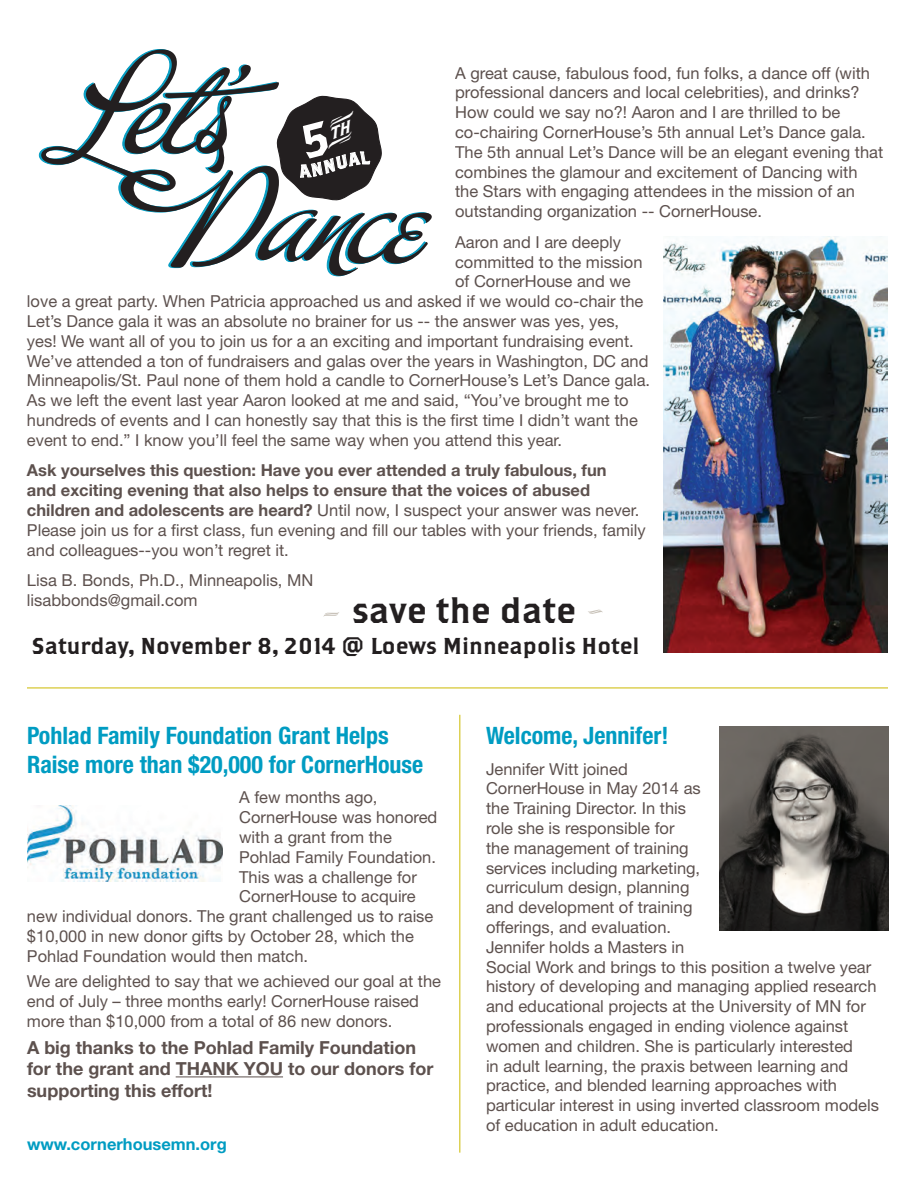
<style>
.page{position:relative;width:918px;height:1188px;background:#fff}
.page>*{position:absolute;margin:0;border:0;box-sizing:border-box;transform-origin:0 0}
.t1{font:35.7px "Brothers";color:#231f20}
.t2{font:700 condensed 24px/28.8px "Helvetica Neue LT Std";color:#009cc2}
.t3{font:22.95px "Brothers";color:#231f20}
.t4{font:700 18px/21.6px "Helvetica Neue LT Std";color:#5d514e}
.t5{font:16.5px/19.8px "Helvetica Neue LT Std";color:#5d514e}
.t6{font:700 16.5px/19.8px "Helvetica Neue LT Std";color:#5d514e}
.t7{font:700 16.5px "Helvetica Neue LT Std";color:#009cc2}
.s1{font-weight:400}
</style>
<div class="page">
<hr style="left:917px;top:1068px;width:1px;height:120px;background:#dcd8d1">
<img style="left:664px;top:237px;width:224px;height:416px">
<img style="left:719px;top:727px;width:169px;height:203px">
<hr style="left:176px;top:1076px;width:107px;height:1px;background:#5d514e">
<img style="left:27px;top:806px;width:196px;height:75px">
<svg style="left:41px;top:50px;width:206px;height:150px"></svg>
<svg style="left:588px;top:610px;width:15px;height:4px"></svg>
<svg style="left:323px;top:612px;width:16px;height:5px"></svg>
<hr style="left:27px;top:687px;width:861px;height:2px;background:#ddd155">
<hr style="left:459px;top:715px;width:1px;height:438px;background:#ddd155">
<svg style="left:123px;top:65px;width:309px;height:211px"></svg>
<p class="t5" style="left:455px;top:63px;width:430px">A great cause, fabulous food, fun folks, a dance off (with professional dancers and local celebrities), and drinks?<br>How could we say no?! Aaron and I are thrilled to be co-chairing CornerHouse’s 5th annual Let’s Dance gala.<br>The 5th annual Let’s Dance will be an elegant evening that combines the glamour and excitement of Dancing with the Stars with engaging attendees in the mission of an outstanding organization -- CornerHouse.</p>
<p class="t5" style="left:455px;top:232px;width:167px">Aaron and I are deeply</p>
<p class="t5" style="left:455px;top:252px;width:189px">committed to the mission</p>
<p class="t5" style="left:455px;top:271px;width:177px">of CornerHouse and we</p>
<p class="t5" style="left:27px;top:291px;width:618px">love a great party. When Patricia approached us and asked if we would co-chair the</p>
<p class="t5" style="left:27px;top:311px;width:594px">Let’s Dance gala it was an absolute no brainer for us -- the answer was yes, yes,</p>
<p class="t5" style="left:27px;top:331px;width:608px">yes! We want all of you to join us for a an exciting and important fundraising event.</p>
<p class="t5" style="left:27px;top:351px;width:623px">We’ve attended a ton of fundraisers and galas over the years in Washington, DC and</p>
<p class="t5" style="left:27px;top:370px;width:625px">Minneapolis/St. Paul none of them hold a candle to CornerHouse’s Let’s Dance gala.</p>
<p class="t5" style="left:27px;top:390px;width:603px">As we left the event last year Aaron looked at me and said, “You’ve brought me to</p>
<p class="t5" style="left:27px;top:410px;width:612px">hundreds of events and I can honestly say that this is the first time I didn’t want the</p>
<p class="t5" style="left:27px;top:430px;width:537px">event to end.” I know you’ll feel the same way when you attend this year.</p>
<p class="t6" style="left:27px;top:460px;width:620px">Ask yourselves this question: Have you ever attended a truly fabulous, fun<br>and exciting evening that also helps to ensure that the voices of abused children and adolescents are heard? <span class="s1">Until now, I suspect your answer was never.<br>Please join us for a first class, fun evening and fill our tables with your friends, family and colleagues--you won’t regret it.</span></p>
<p class="t5" style="left:27px;top:570px;width:288px">Lisa B. Bonds, Ph.D., Minneapolis, MN lisabbonds@gmail.com</p>
<h1 class="t1" style="left:352px;top:588px;width:225px">save the date</h1>
<p class="t3" style="left:32px;top:632px;width:609px">Saturday, November 8, 2014 @ Loews Minneapolis Hotel</p>
<p class="t2" style="left:27px;top:721px;width:398px">Pohlad Family Foundation Grant Helps<br>Raise more than $20,000 for CornerHouse</p>
<p class="t5" style="left:239px;top:787px;width:140px">A few months ago,</p>
<p class="t5" style="left:239px;top:807px;width:200px">CornerHouse was honored</p>
<p class="t5" style="left:239px;top:827px;width:154px">with a grant from the</p>
<p class="t5" style="left:239px;top:847px;width:198px">Pohlad Family Foundation.</p>
<p class="t5" style="left:239px;top:867px;width:179px">This was a challenge for</p>
<p class="t5" style="left:239px;top:886px;width:178px">CornerHouse to acquire</p>
<p class="t5" style="left:27px;top:906px;width:408px">new individual donors. The grant challenged us to raise</p>
<p class="t5" style="left:27px;top:926px;width:388px">$10,000 in new donor gifts by October 28, which the</p>
<p class="t5" style="left:27px;top:946px;width:283px">Pohlad Foundation would then match.</p>
<p class="t5" style="left:27px;top:971px;width:416px">We are delighted to say that we achieved our goal at the end of July – three months early! CornerHouse raised more than $10,000 from a total of 86 new donors.</p>
<p class="t4" style="left:27px;top:1036px;width:408px">A big thanks to the Pohlad Family Foundation for the grant and THANK YOU to our donors for supporting this effort!</p>
<p class="t7" style="left:27px;top:1134px;width:201px">www.cornerhousemn.org</p>
<p class="t2" style="left:486px;top:721px;width:184px">Welcome, Jennifer!</p>
<p class="t5" style="left:486px;top:759px;width:395px">Jennifer Witt joined<br>CornerHouse in May 2014 as<br>the Training Director. In this<br>role she is responsible for<br>the management of training<br>services including marketing,<br>curriculum design, planning<br>and development of training<br>offerings, and evaluation.<br>Jennifer holds a Masters in<br>Social Work and brings to this position a twelve year history of developing and managing applied research and educational projects at the University of MN for professionals engaged in ending violence against women and children. She is particularly interested<br>in adult learning, the praxis between learning and practice, and blended learning approaches with particular interest in using inverted classroom models of education in adult education.</p>
</div>
